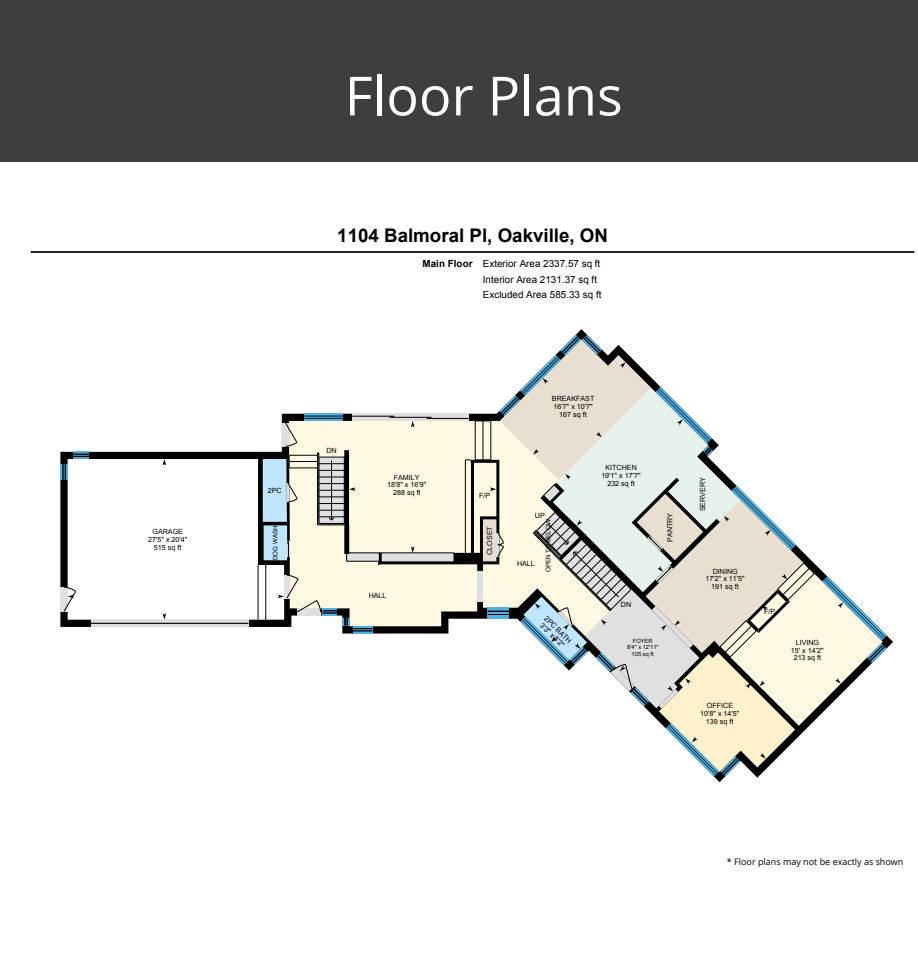
<style>
.page{position:relative;width:918px;height:972px;background:#fff}
.page>*{position:absolute;margin:0;border:0;box-sizing:border-box;transform-origin:0 0}
.t1{font:54px "Open Sans";color:#fff}
.t2{font:700 18.75px "Arial";color:#000}
.t3{font:9.9px/15.3px "Arial";color:#000}
.t4{font:9px "Open Sans";color:#000}
.t5{font:7.2px/7.8px "Arial";color:#000;text-align:center}
.t6{font:6.3px "Arial";color:#000}
.t7{font:6.15px "Arial";color:#000}
.t8{font:5.7px/6.1px "Arial";color:#000;text-align:center}
.s1{font-weight:700}
</style>
<div class="page">
<div style="left:0;top:0;width:918px;height:162px;background:#3e3e3e"></div>
<hr style="left:31px;top:251px;width:883px;height:2px;background:#000">
<svg style="left:60px;top:329px;width:833px;height:453px"></svg>
<svg style="left:73px;top:452px;width:16px;height:7px"></svg>
<svg style="left:73px;top:454px;width:16px;height:3px"></svg>
<svg style="left:91px;top:620px;width:157px;height:7px"></svg>
<hr style="left:91px;top:623px;width:157px;height:1px;background:#000">
<div style="left:60px;top:587px;width:8px;height:24px;background:#dfdfdf"></div>
<svg style="left:63px;top:587px;width:13px;height:24px"></svg>
<svg style="left:60px;top:464px;width:8px;height:16px"></svg>
<svg style="left:63px;top:464px;width:3px;height:16px"></svg>
<svg style="left:263px;top:335px;width:624px;height:442px"></svg>
<p class="t5" style="left:148px;top:528px;width:41px">GARAGE<br>27'5" x 20'4"<br>515 sq ft</p>
<p class="t5" style="left:268px;top:487px;width:15px">2PC</p>
<p class="t7" style="left:271px;top:560px;width:36px;rotate:-90deg">DOG WASH</p>
<h1 class="t1" style="left:345px;top:59px;width:279px">Floor Plans</h1>
<h2 class="t2" style="left:337px;top:222px;width:272px">1104 Balmoral Pl, Oakville, ON</h2>
<h3 class="t3" style="left:483px;top:256px;width:120px;text-indent:-60px"><span class="s1">Main Floor</span> Exterior Area 2337.57 sq ft<br>Interior Area 2131.37 sq ft<br>Excluded Area 585.33 sq ft</h3>
<p class="t5" style="left:326px;top:446px;width:12px">DN</p>
<p class="t5" style="left:387px;top:473px;width:41px">FAMILY<br>18'8" x 16'9"<br>288 sq ft</p>
<p class="t5" style="left:369px;top:591px;width:19px">HALL</p>
<p class="t5" style="left:479px;top:492px;width:13px">F/P</p>
<p class="t5" style="left:486px;top:555px;width:30px;rotate:-90deg">CLOSET</p>
<p class="t5" style="left:552px;top:395px;width:44px">BREAKFAST<br>16'7" x 10'7"<br>167 sq ft</p>
<p class="t5" style="left:535px;top:512px;width:11px">UP</p>
<p class="t6" style="left:544px;top:572px;width:55px;rotate:-90deg">OPEN TO BELOW</p>
<p class="t5" style="left:517px;top:560px;width:19px">HALL</p>
<p class="t5" style="left:548px;top:615px;width:36px;text-align:left;rotate:45deg">2PC BATH<br>3'3" x 8'2"</p>
<p class="t5" style="left:601px;top:464px;width:41px">KITCHEN<br>19'1" x 17'7"<br>232 sq ft</p>
<p class="t5" style="left:666px;top:542px;width:31px;rotate:-90deg">PANTRY</p>
<p class="t5" style="left:621px;top:601px;width:12px">DN</p>
<p class="t8" style="left:627px;top:638px;width:33px">FOYER<br>8'4" x 12'11"<br>105 sq ft</p>
<p class="t5" style="left:699px;top:511px;width:36px;rotate:-90deg">SERVERY</p>
<p class="t5" style="left:706px;top:567px;width:41px">DINING<br>17'2" x 11'5"<br>191 sq ft</p>
<p class="t5" style="left:700px;top:702px;width:41px">OFFICE<br>10'8" x 14'5"<br>139 sq ft</p>
<p class="t5" style="left:764px;top:608px;width:13px">F/P</p>
<p class="t5" style="left:791px;top:638px;width:34px">LIVING<br>15' x 14'2"<br>213 sq ft</p>
<p class="t4" style="left:727px;top:856px;width:178px">* Floor plans may not be exactly as shown</p>
</div>
